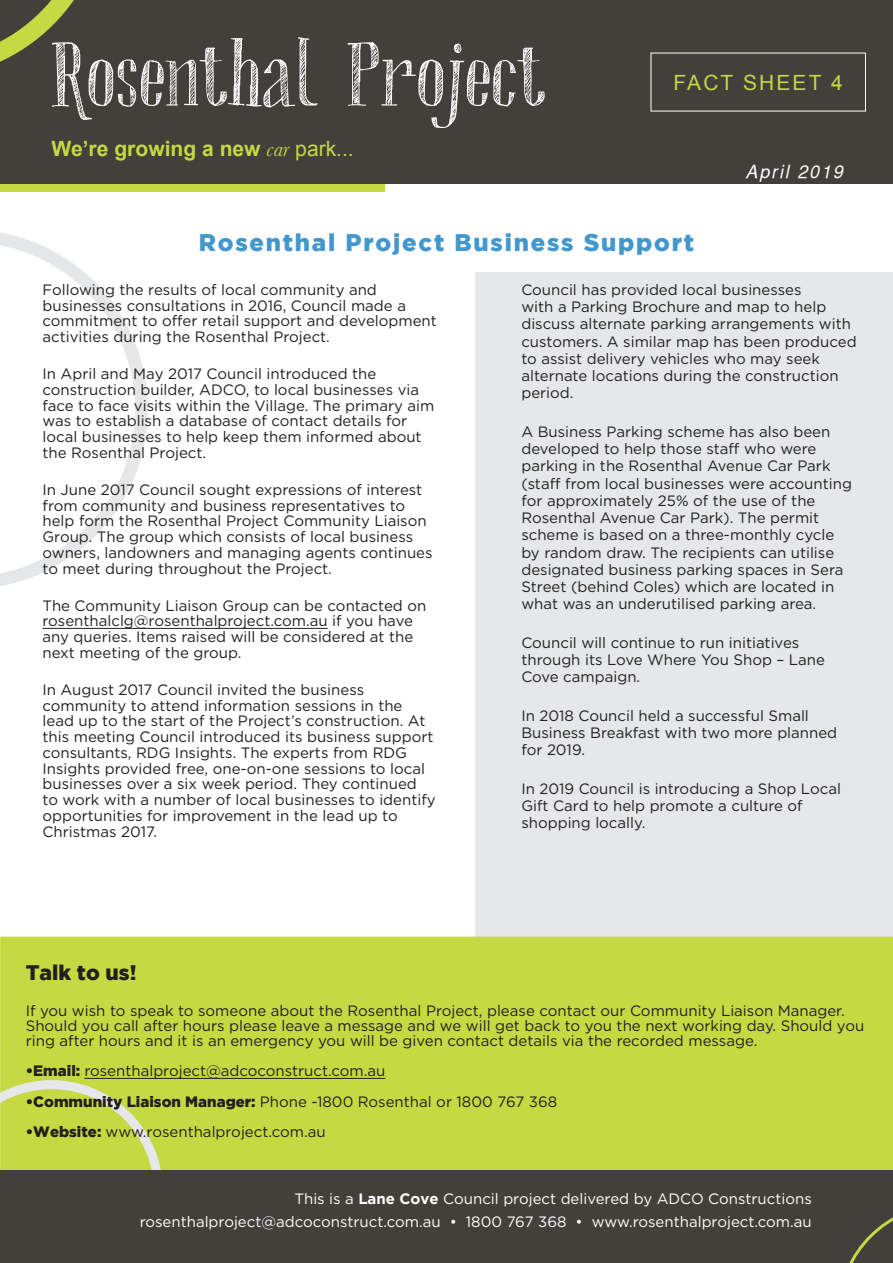
<style>
.page{position:relative;width:893px;height:1263px;background:#fff}
.page>*{position:absolute;margin:0;border:0;box-sizing:border-box;transform-origin:0 0}
.t1{font:90px "Chameleon Sketch Hatch";color:#fff}
.t2{font:900 24px "Gotham";letter-spacing:.075em;color:#4298cd}
.t3{font:700 21px "Arial";color:#c4d942}
.t4{font:21px "Arial";letter-spacing:.1em;color:#c4d942}
.t5{font:900 21px "Gotham";color:#231f20}
.t6{font:italic 18px "Sans Serif";letter-spacing:.1em;color:#fff}
.t7{font:15px/15.8px "Gotham";color:#231f20}
.t8{font:15px "Gotham";color:#fff}
.s1{font-family:"Baskerville";font-weight:400;font-style:italic;font-size:22.2px}
.s2{font-weight:400}
.s3{font-weight:900}
.s4{font-weight:700}
</style>
<div class="page">
<svg style="left:0;top:232px;width:148px;height:354px"></svg>
<div style="left:475px;top:272px;width:418px;height:664px;background:#e6e7e9"></div>
<div style="left:0;top:0;width:384px;height:192px;background:#c4d942"></div>
<div style="left:0;top:0;width:893px;height:183px;background:#433f3b"></div>
<hr style="left:43px;top:628px;width:285px;height:1px;background:#231f20">
<div style="left:1px;top:937px;width:891px;height:234px;background:#c4d942"></div>
<div style="left:0;top:936px;width:893px;height:236px;border:2px solid #c4d942"></div>
<svg style="left:0;top:1080px;width:163px;height:90px"></svg>
<hr style="left:84px;top:1078px;width:301px;height:1px;background:#231f20">
<div style="left:0;top:1170px;width:893px;height:93px;background:#433f3b"></div>
<svg style="left:861px;top:936px;width:32px;height:31px"></svg>
<svg style="left:838px;top:1203px;width:55px;height:60px;background:#4a473b"></svg>
<svg style="left:0;top:0;width:74px;height:62px"></svg>
<p class="t1" style="left:51px;top:21px;width:497px">Rosenthal Project</p>
<p class="t3" style="left:52px;top:135px;width:304px">We’re growing a new <span class="s1">car</span> <span class="s2">park...</span></p>
<p class="t4" style="left:673px;top:69px;width:171px">FACT SHEET 4</p>
<p class="t6" style="left:746px;top:161px;width:99px">April 2019</p>
<p class="t2" style="left:199px;top:228px;width:497px">Rosenthal Project Business Support</p>
<p class="t7" style="left:43px;top:281px;width:396px">Following the results of local community and businesses consultations in 2016, Council made a commitment to offer retail support and development activities during the Rosenthal Project.</p>
<p class="t7" style="left:43px;top:366px;width:393px">In April and May 2017 Council introduced the construction builder, ADCO, to local businesses via face to face visits within the Village. The primary aim was to establish a database of contact details for local businesses to help keep them informed about the Rosenthal Project.</p>
<p class="t7" style="left:43px;top:481px;width:392px">In June 2017 Council sought expressions of interest from community and business representatives to help form the Rosenthal Project Community Liaison Group. The group which consists of local business owners, landowners and managing agents continues to meet during throughout the Project.</p>
<p class="t7" style="left:43px;top:597px;width:385px">The Community Liaison Group can be contacted on rosenthalclg@rosenthalproject.com.au if you have any queries. Items raised will be considered at the next meeting of the group.</p>
<p class="t7" style="left:43px;top:681px;width:395px">In August 2017 Council invited the business community to attend information sessions in the lead up to the start of the Project’s construction. At this meeting Council introduced its business support consultants, RDG Insights. The experts from RDG Insights provided free, one-on-one sessions to local businesses over a six week period. They continued to work with a number of local businesses to identify opportunities for improvement in the lead up to Christmas 2017.</p>
<p class="t7" style="left:521px;top:281px;width:337px;line-height:17.2px">Council has provided local businesses<br>with a Parking Brochure and map to help discuss alternate parking arrangements with customers. A similar map has been produced to assist delivery vehicles who may seek alternate locations during the construction period.</p>
<p class="t7" style="left:521px;top:423px;width:332px;line-height:17.2px">A Business Parking scheme has also been developed to help those staff who were parking in the Rosenthal Avenue Car Park (staff from local businesses were accounting for approximately 25% of the use of the Rosenthal Avenue Car Park). The permit scheme is based on a three-monthly cycle by random draw. The recipients can utilise designated business parking spaces in Sera Street (behind Coles) which are located in what was an underutilised parking area.</p>
<p class="t7" style="left:521px;top:634px;width:305px;line-height:17.2px">Council will continue to run initiatives through its Love Where You Shop – Lane<br>Cove campaign.</p>
<p class="t7" style="left:521px;top:707px;width:317px;line-height:17.2px">In 2018 Council held a successful Small<br>Business Breakfast with two more planned for 2019.</p>
<p class="t7" style="left:521px;top:780px;width:321px;line-height:17.2px">In 2019 Council is introducing a Shop Local<br>Gift Card to help promote a culture of shopping locally.</p>
<p class="t5" style="left:26px;top:960px;width:112px">Talk to us!</p>
<p class="t7" style="left:26px;top:1003px;width:840px;line-height:15px">If you wish to speak to someone about the Rosenthal Project, please contact our Community Liaison Manager.<br>Should you call after hours please leave a message and we will get back to you the next working day. Should you ring after hours and it is an emergency you will be given contact details via the recorded message.</p>
<p class="t7" style="left:26px;top:1063px;width:361px"><span class="s3">•Email:</span> rosenthalproject@adcoconstruct.com.au</p>
<p class="t7" style="left:26px;top:1093px;width:533px"><span class="s3">•Community Liaison Manager:</span> Phone -1800 Rosenthal or 1800 767 368</p>
<p class="t7" style="left:26px;top:1123px;width:301px"><span class="s3">•Website:</span> www.rosenthalproject.com.au</p>
<p class="t8" style="left:295px;top:1191px;width:519px">This is a <span class="s4">Lane Cove</span> Council project delivered by ADCO Constructions</p>
<p class="t8" style="left:140px;top:1213px;width:674px">rosenthalproject@adcoconstruct.com.au • 1800 767 368 • www.rosenthalproject.com.au</p>
</div>
